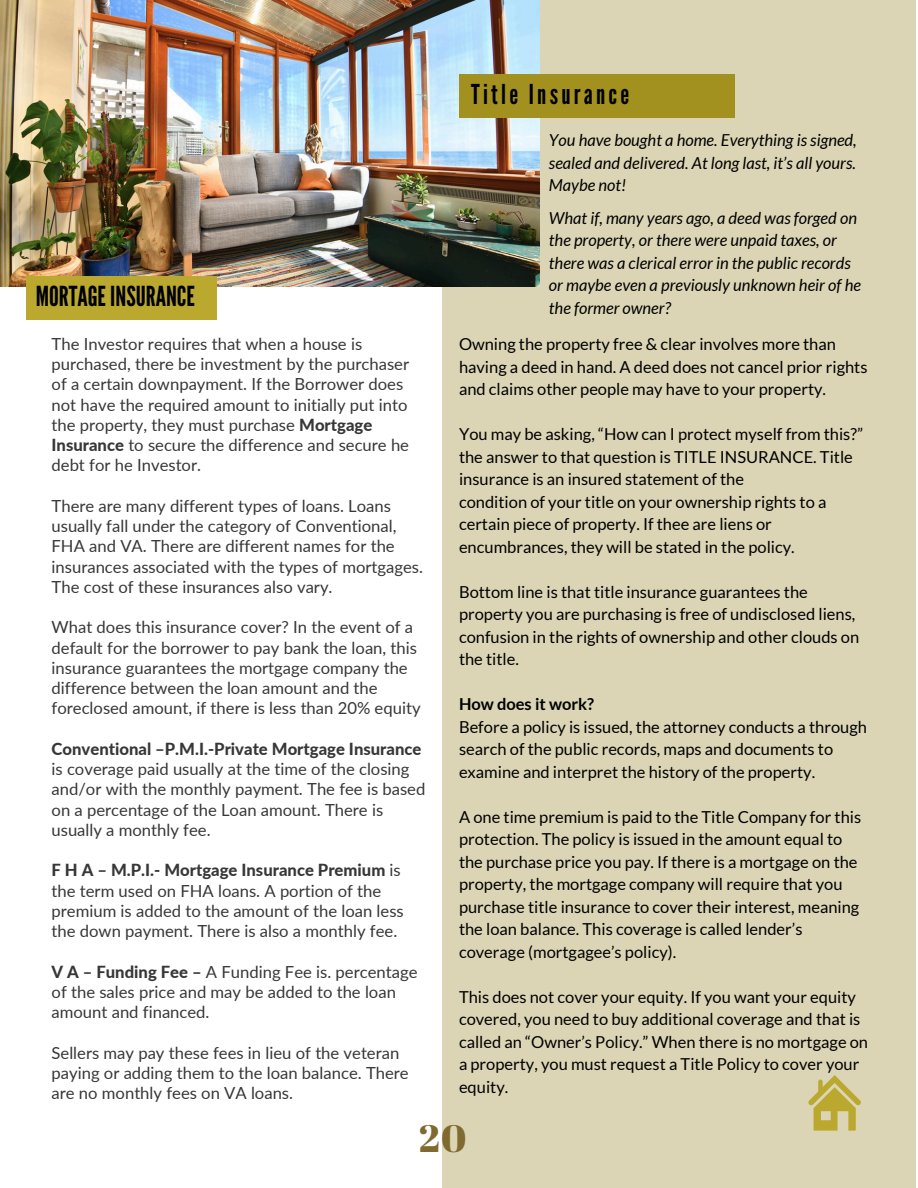
<style>
.page{position:relative;width:918px;height:1188px;background:#fff}
.page>*{position:absolute;margin:0;border:0;box-sizing:border-box;transform-origin:0 0}
.t1{font:38.1px "Abril Fatface";color:#816a2f}
.t2{font:27.6px "League Gothic";color:#000}
.t3{font:27.3px "League Gothic";letter-spacing:.12em;color:#000}
.t4{font:16.65px/20.2px "Lato";color:#373737}
.t5{font:16.5px/22.5px "Lato";color:#000}
.t6{font:italic 16.5px/22.5px "Lato";color:#000;text-align:justify}
.t7{font:700 16.5px "Lato";color:#000}
.s1{font-weight:800}
</style>
<div class="page">
<div style="left:443px;top:0;width:473px;height:1188px;background:#dbd5b5"></div>
<img style="left:0;top:0;width:540px;height:287px">
<div style="left:459px;top:75px;width:275px;height:43px;background:#a2911e"></div>
<div style="left:26px;top:277px;width:191px;height:43px;background:#bba92f"></div>
<svg style="left:808px;top:1075px;width:53px;height:55px"></svg>
<p class="t3" style="left:471px;top:79px;width:160px">Title Insurance</p>
<p class="t6" style="left:549px;top:129px;width:309px">You have bought a home. Everything is signed, sealed and delivered. At long last, it’s all yours.<br>Maybe not!</p>
<p class="t6" style="left:549px;top:206px;width:314px;text-align:left">What if, many years ago, a deed was forged on the property, or there were unpaid taxes, or there was a clerical error in the public records or maybe even a previously unknown heir of he the former owner?</p>
<p class="t2" style="left:36px;top:280px;width:161px">MORTAGE INSURANCE</p>
<h1 class="t4" style="left:52px;top:333px;width:359px">The Investor requires that when a house is purchased, there be investment by the purchaser of a certain downpayment. If the Borrower does not have the required amount to initially put into the property, they must purchase <span class="s1">Mortgage Insurance</span> to secure the difference and secure he debt for he Investor.</h1>
<p class="t4" style="left:52px;top:495px;width:373px">There are many different types of loans. Loans usually fall under the category of Conventional, FHA and VA. There are different names for the insurances associated with the types of mortgages.<br>The cost of these insurances also vary.</p>
<p class="t4" style="left:52px;top:617px;width:371px">What does this insurance cover? In the event of a default for the borrower to pay bank the loan, this insurance guarantees the mortgage company the difference between the loan amount and the foreclosed amount, if there is less than 20% equity</p>
<p class="t4" style="left:52px;top:738px;width:375px"><span class="s1">Conventional –P.M.I.-Private Mortgage Insurance </span>is coverage paid usually at the time of the closing and/or with the monthly payment. The fee is based on a percentage of the Loan amount. There is usually a monthly fee.</p>
<p class="t4" style="left:52px;top:860px;width:354px"><span class="s1">F H A – M.P.I.- Mortgage Insurance Premium</span> is the term used on FHA loans. A portion of the premium is added to the amount of the loan less the down payment. There is also a monthly fee.</p>
<p class="t4" style="left:52px;top:961px;width:367px"><span class="s1">V A – Funding Fee –</span> A Funding Fee is. percentage of the sales price and may be added to the loan amount and financed.</p>
<p class="t4" style="left:52px;top:1042px;width:359px">Sellers may pay these fees in lieu of the veteran paying or adding them to the loan balance. There are no monthly fees on VA loans.</p>
<p class="t1" style="left:419px;top:1111px;width:49px">20</p>
<h2 class="t5" style="left:459px;top:332px;width:410px">Owning the property free &amp; clear involves more than having a deed in hand. A deed does not cancel prior rights and claims other people may have to your property.</h2>
<p class="t5" style="left:459px;top:422px;width:406px">You may be asking, “How can I protect myself from this?” the answer to that question is TITLE INSURANCE. Title insurance is an insured statement of the</p>
<p class="t5" style="left:459px;top:490px;width:369px">condition of your title on your ownership rights to a certain piece of property. If thee are liens or encumbrances, they will be stated in the policy.</p>
<p class="t5" style="left:459px;top:580px;width:402px">Bottom line is that title insurance guarantees the property you are purchasing is free of undisclosed liens, confusion in the rights of ownership and other clouds on the title.</p>
<p class="t7" style="left:459px;top:694px;width:137px">How does it work?</p>
<p class="t5" style="left:459px;top:715px;width:409px">Before a policy is issued, the attorney conducts a through search of the public records, maps and documents to examine and interpret the history of the property.</p>
<p class="t5" style="left:459px;top:805px;width:404px">A one time premium is paid to the Title Company for this protection. The policy is issued in the amount equal to the purchase price you pay. If there is a mortgage on the property, the mortgage company will require that you</p>
<p class="t5" style="left:459px;top:895px;width:402px">purchase title insurance to cover their interest, meaning the loan balance. This coverage is called lender’s coverage (mortgagee’s policy).</p>
<p class="t5" style="left:459px;top:985px;width:411px">This does not cover your equity. If you want your equity covered, you need to buy additional coverage and that is called an “Owner’s Policy.” When there is no mortgage on a property, you must request a Title Policy to cover your equity.</p>
</div>
